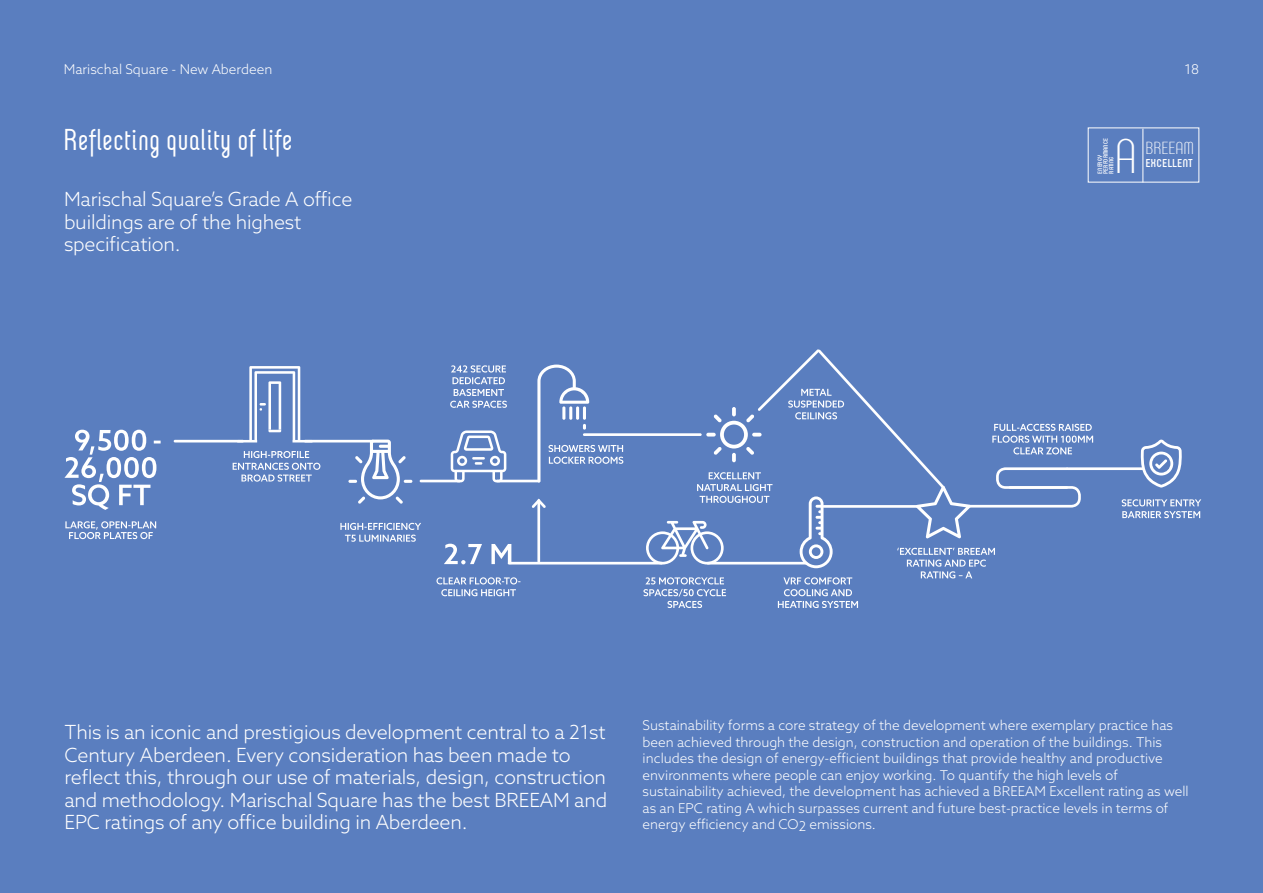
<style>
.page{position:relative;width:1263px;height:893px;background:#5a7ebf}
.page>*{position:absolute;margin:0;border:0;box-sizing:border-box;transform-origin:0 0}
.t1{font:300 48.9px "Neubau Grotesque W01";color:#fff}
.t2{font:30px "Neubau Grotesque W01";color:#fff}
.t3{font:300 19.5px/22.5px "Azo Sans";letter-spacing:-.01em;color:#fff}
.t4{font:300 17.4px "Neubau Grotesque W01";color:#fff}
.t5{font:300 13.5px/16.5px "Azo Sans";color:#fff}
.t6{font:700 11.4px "Neubau Grotesque W01";letter-spacing:.005em;color:#fff}
.t7{font:700 6.3px/5.7px "Neubau Grotesque W01";letter-spacing:.005em;color:#fff}
</style>
<div class="page">
<svg style="left:450px;top:365px;width:57px;height:43px"></svg>
<svg style="left:1122px;top:499px;width:79px;height:19px"></svg>
<svg style="left:340px;top:523px;width:81px;height:19px"></svg>
<svg style="left:233px;top:451px;width:87px;height:31px"></svg>
<svg style="left:436px;top:577px;width:84px;height:19px"></svg>
<svg style="left:65px;top:521px;width:91px;height:18px"></svg>
<svg style="left:64px;top:430px;width:97px;height:80px"></svg>
<svg style="left:444px;top:544px;width:67px;height:20px"></svg>
<hr style="left:174px;top:440px;width:70px;height:2px;background:#fff">
<hr style="left:1066px;top:467px;width:78px;height:3px;background:#fff">
<hr style="left:304px;top:440px;width:70px;height:2px;background:#fff">
<hr style="left:420px;top:480px;width:41px;height:2px;background:#fff">
<hr style="left:496px;top:480px;width:44px;height:2px;background:#fff">
<hr style="left:537px;top:499px;width:3px;height:64px;background:#fff">
<svg style="left:532px;top:499px;width:14px;height:9px"></svg>
<hr style="left:583px;top:433px;width:119px;height:3px;background:#fff">
<hr style="left:508px;top:562px;width:155px;height:2px;background:#fff">
<svg style="left:1141px;top:439px;width:41px;height:49px"></svg>
<svg style="left:451px;top:430px;width:55px;height:52px"></svg>
<svg style="left:537px;top:365px;width:86px;height:118px"></svg>
<svg style="left:237px;top:366px;width:76px;height:76px"></svg>
<svg style="left:348px;top:440px;width:64px;height:64px"></svg>
<svg style="left:643px;top:349px;width:450px;height:259px"></svg>
<p class="t5" style="left:64px;top:61px;width:210px">Marischal Square - New Aberdeen</p>
<h2 class="t2" style="left:63px;top:123px;width:231px">Reflecting quality of life</h2>
<h3 class="t3" style="left:64px;top:188px;width:290px">Marischal Square’s Grade A office buildings are of the highest specification.</h3>
<p class="t5" style="left:1184px;top:61px;width:16px">18</p>
<h1 class="t1" style="left:1114px;top:130px;width:24px">A</h1>
<p class="t7" style="left:1097px;top:174px;width:37px;rotate:-90deg">ENERGY<br>PERFORMANCE<br>RATING</p>
<p class="t4" style="left:1145px;top:139px;width:50px">BREEAM</p>
<p class="t6" style="left:1145px;top:156px;width:49px">EXCELLENT</p>
<p class="t3" style="left:64px;top:721px;width:544px">This is an iconic and prestigious development central to a 21st Century Aberdeen. Every consideration has been made to reflect this, through our use of materials, design, construction and methodology. Marischal Square has the best BREEAM and EPC ratings of any office building in Aberdeen.</p>
<p class="t5" style="left:643px;top:717px;width:548px">Sustainability forms a core strategy of the development where exemplary practice has been achieved through the design, construction and operation of the buildings. This includes the design of energy-efficient buildings that provide healthy and productive environments where people can enjoy working. To quantify the high levels of sustainability achieved, the development has achieved a BREEAM Excellent rating as well as an EPC rating A which surpasses current and future best-practice levels in terms of energy efficiency and CO2 emissions.</p>
</div>
